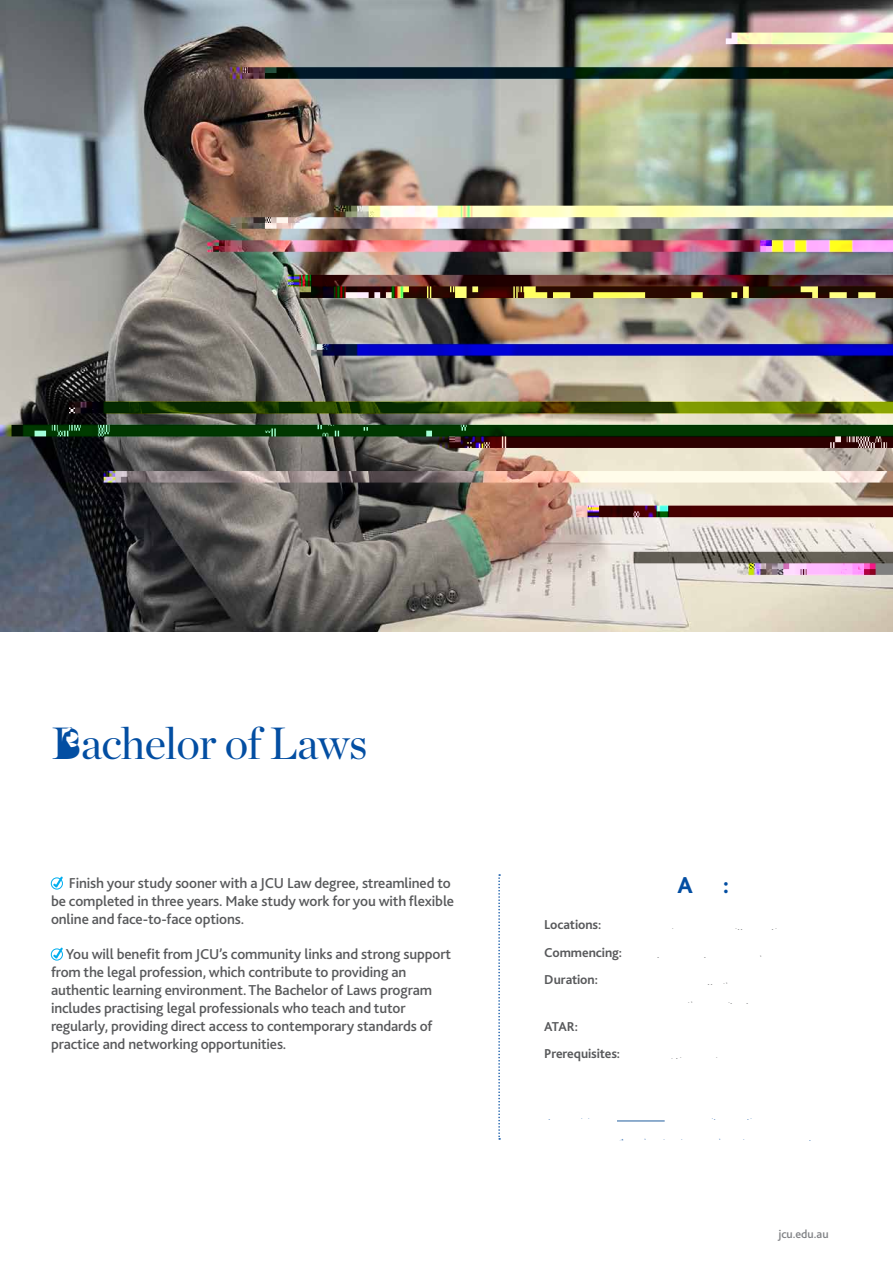
<style>
.page{position:relative;width:893px;height:1263px;background:#fff}
.page>*{position:absolute;margin:0;border:0;box-sizing:border-box;transform-origin:0 0}
.t1{font:45px "Chronicle Display";letter-spacing:-.015em;color:#034ea2}
.t2{font:500 15px/18px "Bliss 2";letter-spacing:-.01em;color:#58595b}
.t3{font:700 13.5px/27.5px "Bliss 2";letter-spacing:-.005em;color:#58595b}
.t4{font:500 12px "Bliss 2";letter-spacing:-.005em;color:#808285}
.s1{font-weight:300}
</style>
<div class="page">
<svg style="left:51px;top:876px;width:12px;height:14px"></svg>
<svg style="left:51px;top:947px;width:12px;height:14px"></svg>
<hr style="left:617px;top:1121px;width:48px;height:1px;background:#215e9e">
<img style="left:0;top:0;width:893px;height:631px">
<svg style="left:498px;top:874px;width:2px;height:266px"></svg>
<h1 class="t1" style="left:51px;top:709px;width:318px">Bachelor of Laws</h1>
<p class="t2" style="left:51px;top:874px;width:405px;text-indent:18px">Finish your study sooner with a JCU Law degree, streamlined to be completed in three years. Make study work for you with flexible online and face-to-face options.</p>
<p class="t2" style="left:51px;top:945px;width:401px;text-indent:15px">You will benefit from JCU’s community links and strong support from the legal profession, which contribute to providing an authentic learning environment. The Bachelor of Laws program includes practising legal professionals who teach and tutor regularly, providing direct access to contemporary standards of practice and networking opportunities.</p>
<p class="t3" style="left:544px;top:911px;width:79px">Locations:<br>Commencing:<br>Duration:</p>
<p class="t3" style="left:544px;top:1013px;width:77px">ATAR:<br>Prerequisites:</p>
<p class="t4" style="left:778px;top:1227px;width:73px">jcu.edu.au <span class="s1">| 3</span></p>
</div>
